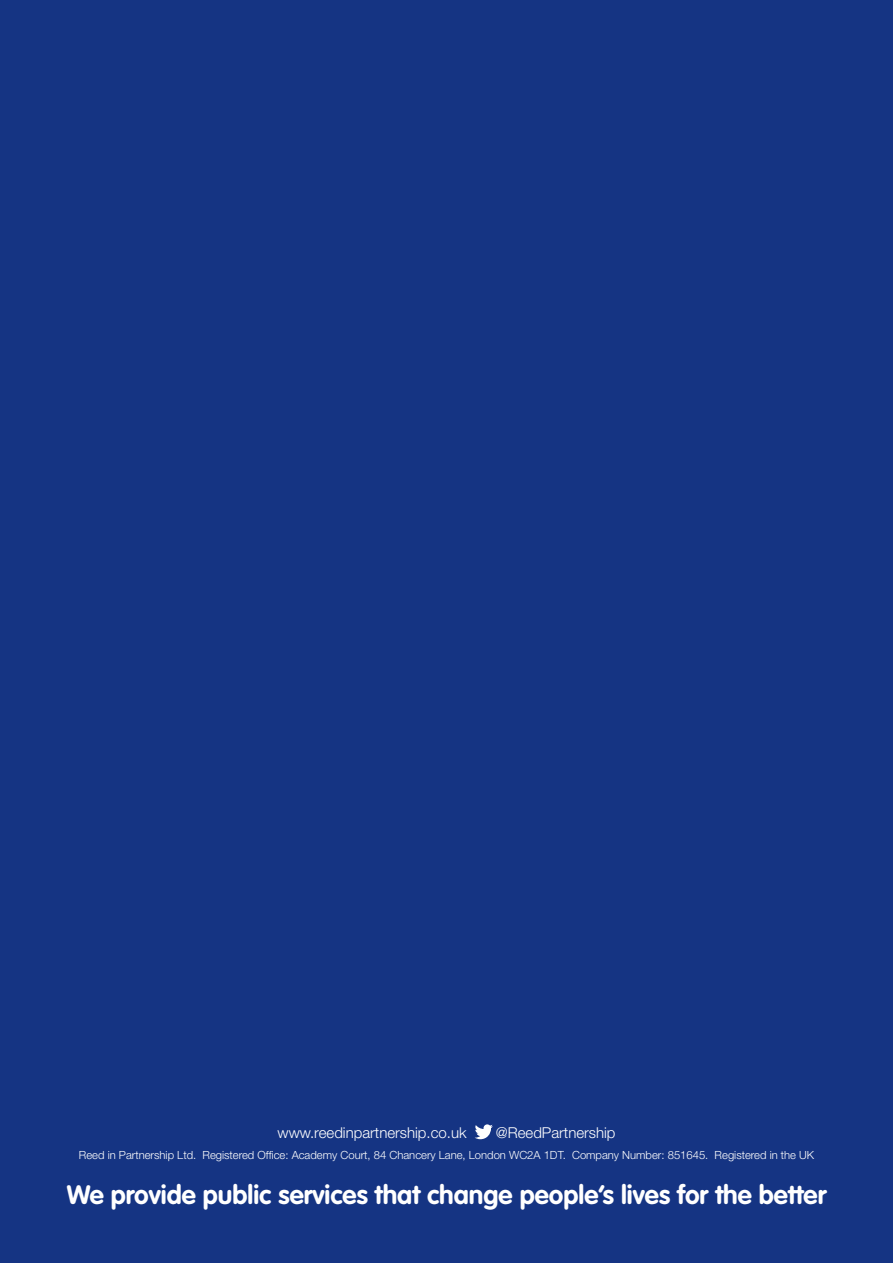
<style>
.page{position:relative;width:893px;height:1263px;background:#153483}
.page>*{position:absolute;margin:0;border:0;box-sizing:border-box;transform-origin:0 0}
.t1{font:700 26.25px "VAG Rounded";color:#fff}
.t2{font:300 15px "Helvetica Neue LT";color:#fff}
.t3{font:300 11.25px "Helvetica Neue LT";color:#fff}
</style>
<div class="page">
<svg style="left:475px;top:1124px;width:18px;height:15px"></svg>
<p class="t2" style="left:278px;top:1123px;width:190px">www.reedinpartnership.co.uk</p>
<p class="t2" style="left:496px;top:1123px;width:121px">@ReedPartnership</p>
<p class="t3" style="left:79px;top:1147px;width:737px">Reed in Partnership Ltd. Registered Office: Academy Court, 84 Chancery Lane, London WC2A 1DT. Company Number: 851645. Registered in the UK</p>
<p class="t1" style="left:67px;top:1179px;width:761px">We provide public services that change people’s lives for the better</p>
</div>
